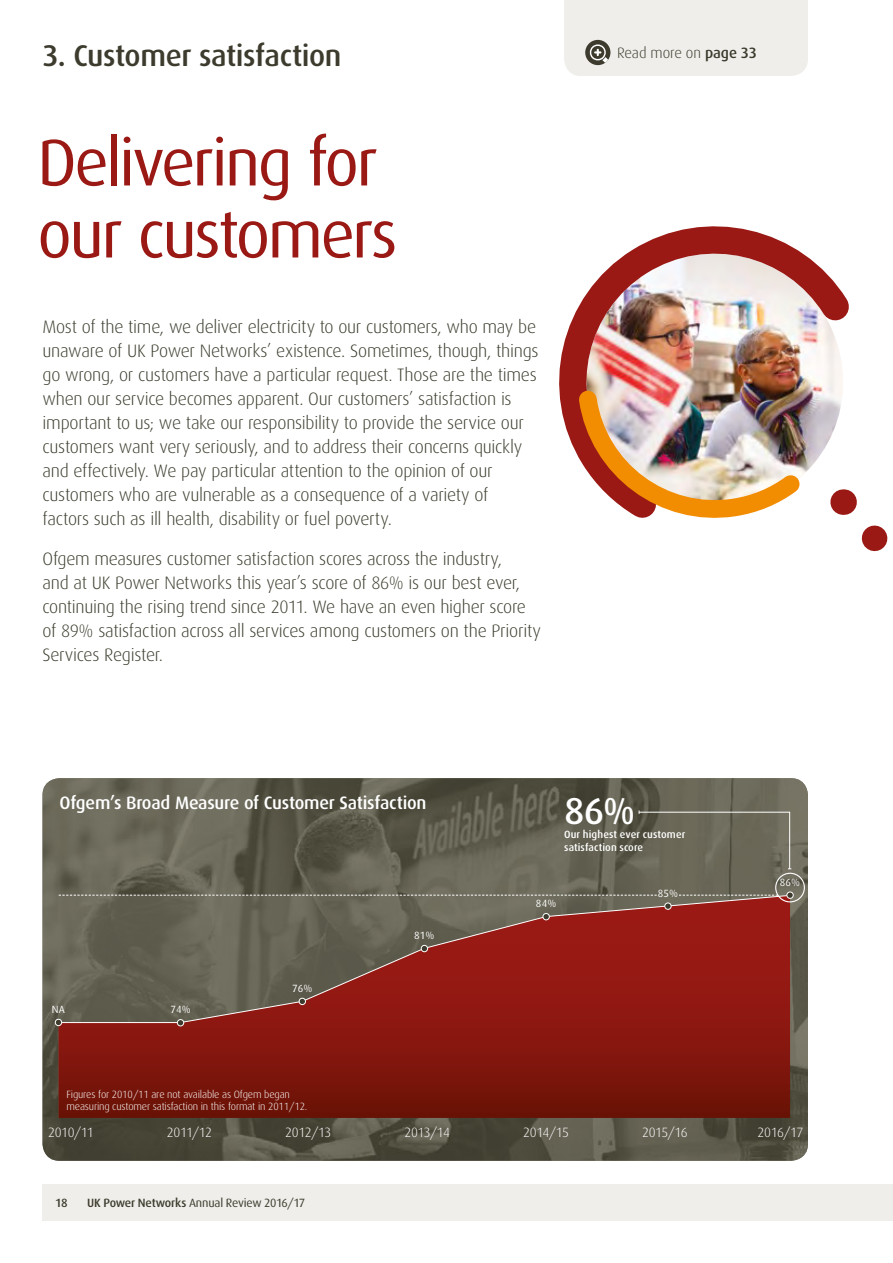
<style>
.page{position:relative;width:893px;height:1263px;background:#fff}
.page>*{position:absolute;margin:0;border:0;box-sizing:border-box;transform-origin:0 0}
.t1{font:66px/72px "Dax";letter-spacing:-.04em;color:#9a1915}
.t2{font:500 37.5px "Dax";color:#fff}
.t3{font:500 30px "Dax";letter-spacing:-.015em;color:#3c3b2d}
.t4{font:300 18px/24px "Dax";letter-spacing:-.015em;color:#3c3b2d}
.t5{font:500 18px "Dax";letter-spacing:-.01em;color:#fff}
.t6{font:300 15px "Dax";letter-spacing:-.005em;color:#3c3b2d}
.t7{font:300 13.5px "Dax";letter-spacing:-.03em;color:#fff}
.t8{font:12px "Dax";letter-spacing:-.02em;color:#3c3b2d}
.t9{font:500 12px "Dax";color:#3c3b2d}
.t10{font:300 10.5px/12px "Dax";letter-spacing:-.015em;color:#fff}
.t11{font:500 10.5px/13.5px "Dax";letter-spacing:.01em;color:#fff}
.t12{font:10.5px "Dax";letter-spacing:.015em;color:#fff}
.s1{font-weight:500}
</style>
<div class="page">
<svg style="left:861px;top:525px;width:27px;height:27px"></svg>
<img style="left:43px;top:778px;width:765px;height:383px">
<img style="left:559px;top:226px;width:314px;height:307px">
<img style="left:568px;top:379px;width:247px;height:140px">
<div style="left:564px;top:0;width:244px;height:76px;background:#efeeea"></div>
<svg style="left:58px;top:1023px;width:732px;height:95px;background:#7c150b"></svg>
<svg style="left:58px;top:894px;width:733px;height:129px;background:#7f3b31"></svg>
<div style="left:55px;top:1019px;width:7px;height:7px;background:#3c3b2d;border-radius:50%"></div>
<div style="left:55px;top:1019px;width:7px;height:7px;border:1px solid #fff;border-radius:50%"></div>
<div style="left:177px;top:1019px;width:7px;height:7px;background:#3c3b2d;border-radius:50%"></div>
<div style="left:177px;top:1019px;width:7px;height:7px;border:1px solid #fff;border-radius:50%"></div>
<svg style="left:299px;top:998px;width:6px;height:6px"></svg>
<div style="left:299px;top:998px;width:7px;height:7px;border:1px solid #fff;border-radius:50%"></div>
<div style="left:421px;top:945px;width:7px;height:7px;background:#3c3b2d;border-radius:50%"></div>
<div style="left:421px;top:945px;width:7px;height:7px;border:1px solid #fff;border-radius:50%"></div>
<div style="left:543px;top:913px;width:6px;height:7px;background:#3c3b2d;border-radius:50%"></div>
<div style="left:543px;top:913px;width:7px;height:7px;border:1px solid #fff;border-radius:50%"></div>
<div style="left:664px;top:902px;width:7px;height:8px;border:1px solid #fff;border-radius:50%"></div>
<svg style="left:59px;top:810px;width:746px;height:99px;background:#686456"></svg>
<div style="left:43px;top:1184px;width:850px;height:36px;background:#efeeea"></div>
<h3 class="t3" style="left:43px;top:38px;width:301px">3. Customer satisfaction</h3>
<h1 class="t1" style="left:37px;top:127px;width:362px">Delivering for our customers</h1>
<p class="t4" style="left:43px;top:315px;width:498px">Most of the time, we deliver electricity to our customers, who may be unaware of UK Power Networks’ existence. Sometimes, though, things go wrong, or customers have a particular request. Those are the times when our service becomes apparent. Our customers’ satisfaction is important to us; we take our responsibility to provide the service our customers want very seriously, and to address their concerns quickly and effectively. We pay particular attention to the opinion of our customers who are vulnerable as a consequence of a variety of factors such as ill health, disability or fuel poverty.</p>
<p class="t4" style="left:43px;top:547px;width:500px">Ofgem measures customer satisfaction scores across the industry,<br>and at UK Power Networks this year’s score of 86% is our best ever, continuing the rising trend since 2011. We have an even higher score of 89% satisfaction across all services among customers on the Priority Services Register.</p>
<p class="t6" style="left:617px;top:45px;width:141px">Read more on <span class="s1">page 33</span></p>
<p class="t5" style="left:60px;top:792px;width:369px">Ofgem’s Broad Measure of Customer Satisfaction</p>
<p class="t12" style="left:52px;top:1003px;width:15px">NA</p>
<p class="t12" style="left:170px;top:1004px;width:22px">74%</p>
<p class="t12" style="left:292px;top:982px;width:22px">76%</p>
<p class="t12" style="left:414px;top:930px;width:22px">81%</p>
<h2 class="t2" style="left:564px;top:790px;width:73px">86%</h2>
<p class="t11" style="left:564px;top:827px;width:123px">Our highest ever customer satisfaction score</p>
<p class="t12" style="left:536px;top:898px;width:22px">84%</p>
<p class="t12" style="left:658px;top:887px;width:22px">85%</p>
<p class="t12" style="left:780px;top:876px;width:22px">86%</p>
<p class="t10" style="left:67px;top:1088px;width:242px">Figures for 2010/11 are not available as Ofgem began measuring customer satisfaction in this format in 2011/12.</p>
<p class="t7" style="left:167px;top:1124px;width:47px">2011/12</p>
<p class="t7" style="left:285px;top:1124px;width:48px">2012/13</p>
<p class="t7" style="left:404px;top:1124px;width:47px">2013/14</p>
<p class="t7" style="left:523px;top:1124px;width:47px">2014/15</p>
<p class="t7" style="left:642px;top:1124px;width:47px">2015/16</p>
<p class="t7" style="left:757px;top:1124px;width:47px">2016/17</p>
<p class="t7" style="left:48px;top:1124px;width:47px">2010/11</p>
<p class="t9" style="left:55px;top:1196px;width:14px">18</p>
<p class="t8" style="left:87px;top:1196px;width:220px"><span class="s1">UK Power Networks</span> Annual Review 2016/17</p>
</div>
